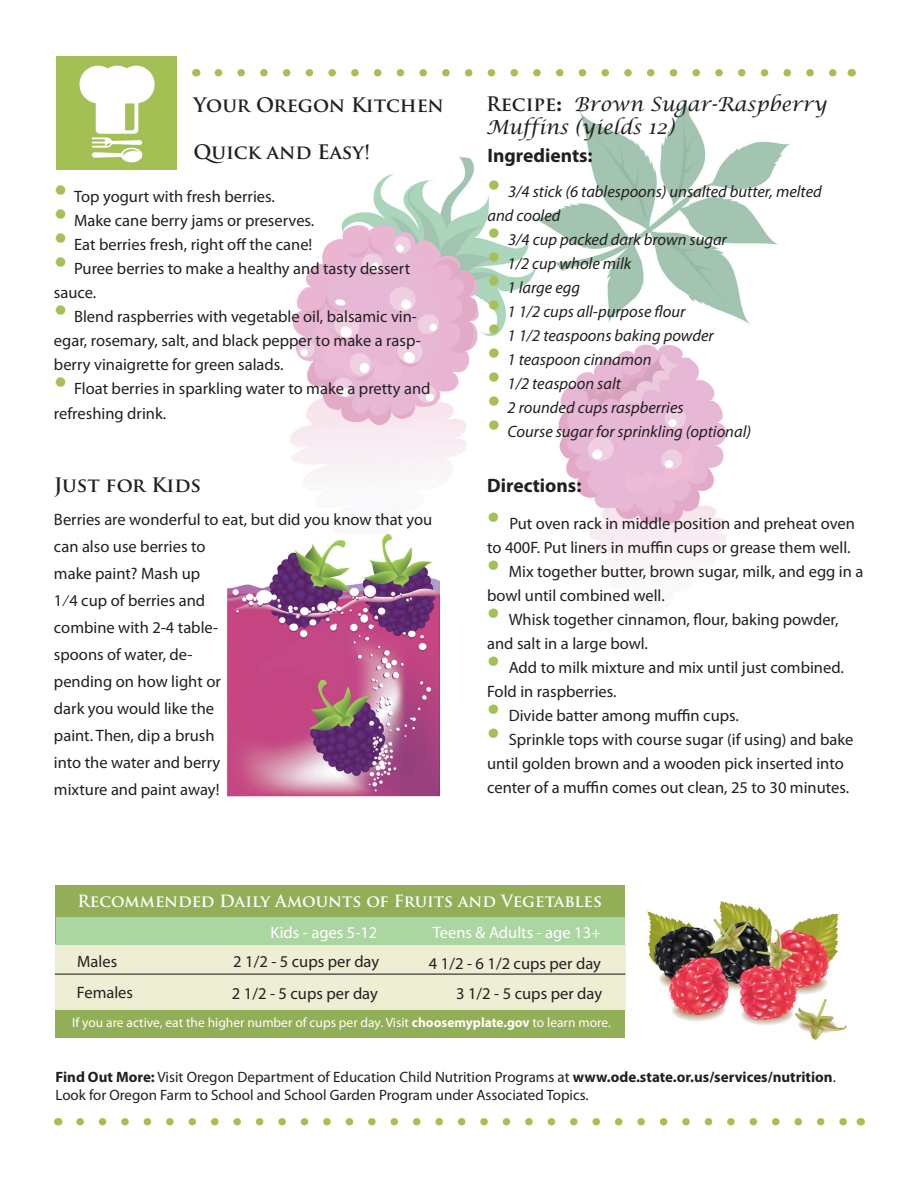
<style>
.page{position:relative;width:918px;height:1188px;background:#fff}
.page>*{position:absolute;margin:0;border:0;box-sizing:border-box;transform-origin:0 0}
.t1{font:italic 19.5px/23.4px "Lucida Calligraphy";color:#231f20}
.t2{font:700 19.5px "Trajan Pro";color:#231f20}
.t3{font:700 19.5px "Myriad Pro";color:#231f20}
.t4{font:16.5px/27px "Myriad Pro";color:#231f20}
.t5{font:italic 16.5px/24px "Myriad Pro";color:#231f20}
.t6{font:700 16.5px "Trajan Pro";color:#fff}
.t7{font:16.5px "Myriad Pro";color:#fff}
.t8{font:15px/18px "Myriad Pro";color:#231f20}
.t9{font:13.5px "Myriad Pro";color:#fff}
.s1{font-style:italic;font-size:45px;color:#a5c155}
.s2{font-family:"Trajan Pro";font-weight:700;font-style:normal}
.s3{font-family:"Myriad Pro";font-weight:700;font-style:normal}
.s4{font-size:45px;color:#a5c155}
.s5{font-weight:700}
</style>
<div class="page">
<img style="left:290px;top:99px;width:500px;height:466px">
<img style="left:227px;top:535px;width:213px;height:262px">
<img style="left:57px;top:57px;width:120px;height:112px">
<svg style="left:80px;top:1118px;width:767px;height:7px"></svg>
<svg style="left:218px;top:69px;width:619px;height:7px"></svg>
<div style="left:56px;top:885px;width:569px;height:153px;background:#92ae57"></div>
<div style="left:55px;top:945px;width:571px;height:34px;background:#eeeed5"></div>
<div style="left:56px;top:917px;width:569px;height:28px;background:#acd6a1"></div>
<div style="left:55px;top:976px;width:571px;height:34px;background:#eeeed5"></div>
<hr style="left:55px;top:974px;width:571px;height:1px;background:#0f1011">
<img style="left:647px;top:901px;width:200px;height:139px">
<p class="t2" style="left:194px;top:93px;width:252px">Your Oregon Kitchen</p>
<p class="t2" style="left:194px;top:140px;width:178px">Quick and Easy!</p>
<p class="t4" style="left:54px;top:183px;width:222px"><span class="s1">•</span> Top yogurt with fresh berries.</p>
<p class="t4" style="left:54px;top:207px;width:262px"><span class="s1">•</span> Make cane berry jams or preserves.</p>
<p class="t4" style="left:54px;top:231px;width:260px"><span class="s1">•</span> Eat berries fresh, right off the cane!</p>
<p class="t4" style="left:54px;top:257px;width:358px;line-height:24px"><span class="s1">•</span> Puree berries to make a healthy and tasty dessert sauce.</p>
<p class="t4" style="left:54px;top:305px;width:368px;line-height:24px"><span class="s1">•</span> Blend raspberries with vegetable oil, balsamic vin&shy;egar, rosemary, salt, and black pepper to make a rasp&shy;berry vinaigrette for green salads.</p>
<p class="t4" style="left:54px;top:376px;width:378px;line-height:25.2px"><span class="s1">•</span> Float berries in sparkling water to make a pretty and refreshing drink.</p>
<p class="t2" style="left:54px;top:472px;width:149px">Just for Kids</p>
<p class="t4" style="left:54px;top:507px;width:380px">Berries are wonderful to eat, but did you know that you can also use berries to<br>make paint? Mash up<br>1⁄4 cup of berries and<br>combine with 2-4 table-<br>spoons of water, de-<br>pending on how light or<br>dark you would like the<br>paint. Then, dip a brush<br>into the water and berry<br>mixture and paint away!</p>
<p class="t1" style="left:486px;top:93px;width:342px"><span class="s2">Recipe</span><span class="s3">:</span> Brown Sugar-Raspberry<br>Muffins (yields 12)</p>
<p class="t3" style="left:487px;top:144px;width:107px">Ingredients:</p>
<p class="t5" style="left:487px;top:180px;width:336px"><span class="s4">•</span> 3/4 stick (6 tablespoons) unsalted butter, melted and cooled</p>
<p class="t5" style="left:488px;top:228px;width:241px"><span class="s4">•</span> 3/4 cup packed dark brown sugar</p>
<p class="t5" style="left:488px;top:252px;width:145px"><span class="s4">•</span> 1/2 cup whole milk</p>
<p class="t5" style="left:488px;top:276px;width:94px"><span class="s4">•</span> 1 large egg</p>
<p class="t5" style="left:488px;top:300px;width:199px"><span class="s4">•</span> 1 1/2 cups all-purpose flour</p>
<p class="t5" style="left:488px;top:324px;width:228px"><span class="s4">•</span> 1 1/2 teaspoons baking powder</p>
<p class="t5" style="left:488px;top:348px;width:166px"><span class="s4">•</span> 1 teaspoon cinnamon</p>
<p class="t5" style="left:488px;top:372px;width:135px"><span class="s4">•</span> 1/2 teaspoon salt</p>
<p class="t5" style="left:488px;top:396px;width:198px"><span class="s4">•</span> 2 rounded cups raspberries</p>
<p class="t5" style="left:488px;top:420px;width:265px"><span class="s4">•</span> Course sugar for sprinkling (optional)</p>
<p class="t3" style="left:487px;top:474px;width:96px">Directions:</p>
<p class="t4" style="left:487px;top:512px;width:369px;line-height:24px"><span class="s4">•</span> Put oven rack in middle position and preheat oven to 400F. Put liners in muffin cups or grease them well.</p>
<p class="t4" style="left:487px;top:560px;width:378px;line-height:24px"><span class="s4">•</span> Mix together butter, brown sugar, milk, and egg in a bowl until combined well.</p>
<p class="t4" style="left:487px;top:608px;width:353px;line-height:24px"><span class="s4">•</span> Whisk together cinnamon, flour, baking powder, and salt in a large bowl.</p>
<p class="t4" style="left:487px;top:656px;width:358px;line-height:24px"><span class="s4">•</span> Add to milk mixture and mix until just combined.<br>Fold in raspberries.</p>
<p class="t4" style="left:487px;top:702px;width:253px"><span class="s4">•</span> Divide batter among muffin cups.</p>
<p class="t4" style="left:487px;top:728px;width:368px;line-height:24px"><span class="s4">•</span> Sprinkle tops with course sugar (if using) and bake until golden brown and a wooden pick inserted into center of a muffin comes out clean, 25 to 30 minutes.</p>
<p class="t6" style="left:78px;top:891px;width:526px">Recommended Daily Amounts of Fruits and Vegetables</p>
<p class="t7" style="left:271px;top:923px;width:108px">Kids - ages 5-12</p>
<p class="t7" style="left:433px;top:923px;width:170px">Teens &amp; Adults - age 13+</p>
<p class="t4" style="left:77px;top:948px;width:42px">Males</p>
<p class="t4" style="left:233px;top:948px;width:147px">2 1/2 - 5 cups per day</p>
<p class="t4" style="left:429px;top:951px;width:174px">4 1/2 - 6 1/2 cups per day</p>
<p class="t4" style="left:77px;top:979px;width:58px">Females</p>
<p class="t4" style="left:232px;top:981px;width:147px">2 1/2 - 5 cups per day</p>
<p class="t4" style="left:456px;top:980px;width:147px">3 1/2 - 5 cups per day</p>
<p class="t9" style="left:72px;top:1015px;width:540px">If you are active, eat the higher number of cups per day. Visit <span class="s5">choosemyplate.gov</span> to learn more.</p>
<p class="t8" style="left:56px;top:1069px;width:782px"><span class="s5">Find Out More:</span> Visit Oregon Department of Education Child Nutrition Programs at <span class="s5">www.ode.state.or.us/services/nutrition</span>.<br>Look for Oregon Farm to School and School Garden Program under Associated Topics.</p>
</div>
